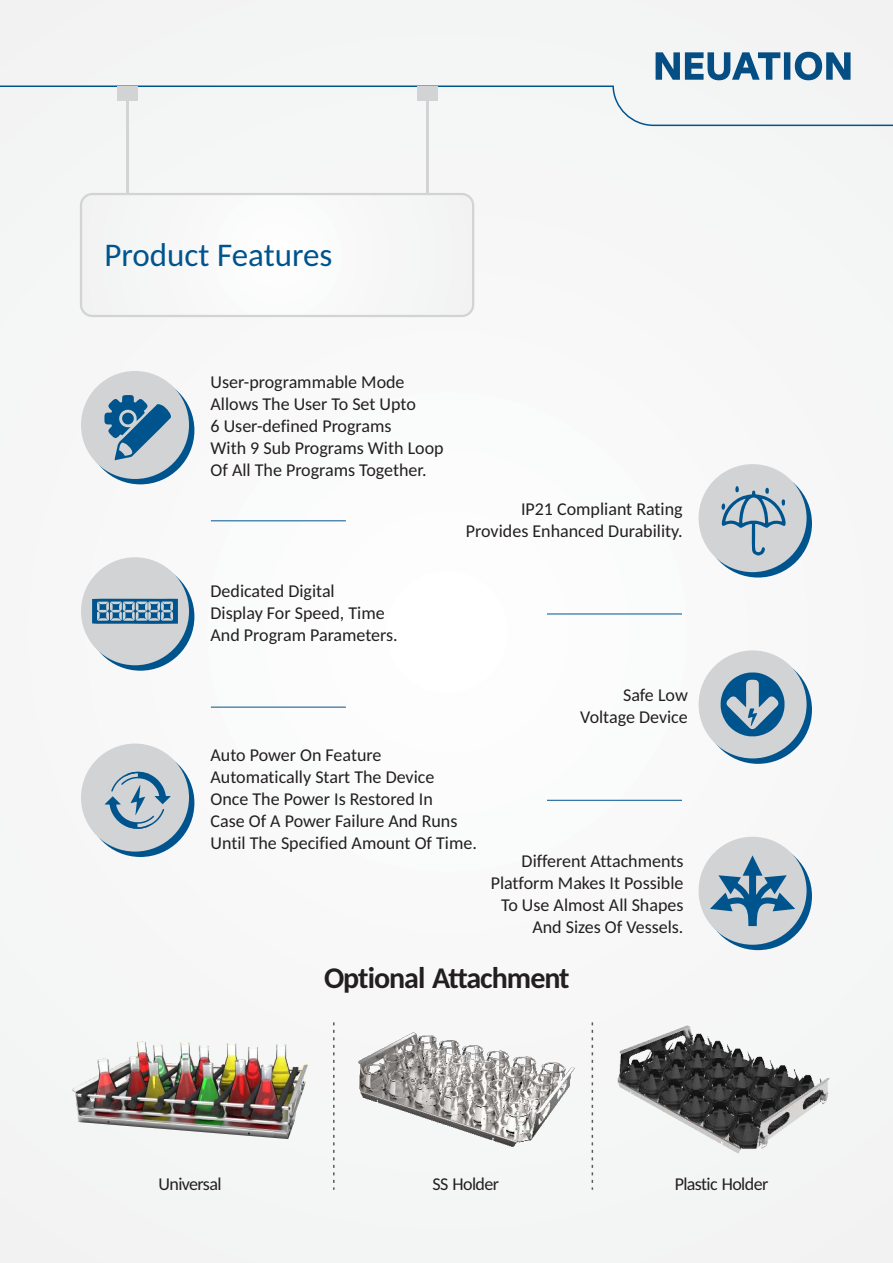
<style>
.page{position:relative;width:893px;height:1263px;background:#f7f7f8}
.page>*{position:absolute;margin:0;border:0;box-sizing:border-box;transform-origin:0 0}
.t1{font:33px "Carlito";color:#00548e}
.t2{font:700 30px "Carlito";letter-spacing:-.035em;color:#231f20}
.t3{font:18px/21.9px "Carlito";color:#231f20;text-align:right}
.t4{font:18px "Carlito";letter-spacing:-.035em;color:#231f20}
</style>
<div class="page">
<hr style="left:126px;top:97px;width:3px;height:97px;background:#d1d3d4">
<hr style="left:426px;top:97px;width:2px;height:97px;background:#d1d3d4">
<div style="left:80px;top:193px;width:394px;height:124px;border:2px solid #d1d3d4;border-radius:11px"></div>
<hr style="left:211px;top:520px;width:135px;height:1px;background:#00548e">
<div style="left:704px;top:469px;width:108px;height:108px;background:#00548e;border-radius:50%"></div>
<div style="left:699px;top:464px;width:108px;height:108px;background:#d1d3d4;border-radius:50%"></div>
<svg style="left:721px;top:486px;width:65px;height:69px"></svg>
<div style="left:704px;top:842px;width:108px;height:108px;background:#00548e;border-radius:50%"></div>
<div style="left:699px;top:837px;width:108px;height:108px;background:#d1d3d4;border-radius:50%"></div>
<svg style="left:710px;top:855px;width:85px;height:71px"></svg>
<svg style="left:86px;top:749px;width:108px;height:108px"></svg>
<div style="left:81px;top:743px;width:108px;height:108px;background:#d1d3d4;border-radius:50%"></div>
<svg style="left:105px;top:771px;width:66px;height:58px"></svg>
<hr style="left:211px;top:707px;width:135px;height:1px;background:#00548e">
<img style="left:72px;top:1041px;width:236px;height:98px">
<img style="left:358px;top:1032px;width:217px;height:115px">
<img style="left:617px;top:1025px;width:213px;height:129px">
<svg style="left:333px;top:1022px;width:2px;height:168px"></svg>
<svg style="left:592px;top:1022px;width:1px;height:168px"></svg>
<div style="left:86px;top:376px;width:108px;height:108px;background:#00548e;border-radius:50%"></div>
<div style="left:81px;top:371px;width:108px;height:108px;background:#d1d3d4;border-radius:50%"></div>
<svg style="left:104px;top:395px;width:67px;height:65px"></svg>
<svg style="left:86px;top:563px;width:108px;height:108px"></svg>
<div style="left:81px;top:557px;width:108px;height:108px;background:#d1d3d4;border-radius:50%"></div>
<svg style="left:92px;top:598px;width:86px;height:26px"></svg>
<svg style="left:704px;top:656px;width:108px;height:108px"></svg>
<div style="left:699px;top:650px;width:108px;height:108px;background:#d1d3d4;border-radius:50%"></div>
<svg style="left:721px;top:672px;width:63px;height:64px"></svg>
<hr style="left:547px;top:614px;width:135px;height:1px;background:#00548e">
<hr style="left:547px;top:800px;width:135px;height:1px;background:#00548e">
<svg style="left:0;top:52px;width:893px;height:75px"></svg>
<h1 class="t1" style="left:105px;top:241px;width:229px">Product Features</h1>
<p class="t3" style="left:211px;top:373px;width:235px;text-align:left">User-programmable Mode<br>Allows The User To Set Upto<br>6 User-defined Programs<br>With 9 Sub Programs With Loop<br>Of All The Programs Together.</p>
<p class="t3" style="left:211px;top:581px;width:189px;text-align:left">Dedicated Digital<br>Display For Speed, Time<br>And Program Parameters.</p>
<p class="t3" style="left:466px;top:499px;width:218px">IP21 Compliant Rating<br>Provides Enhanced Durability.</p>
<p class="t3" style="left:580px;top:685px;width:109px">Safe Low<br>Voltage Device</p>
<p class="t3" style="left:211px;top:745px;width:268px;text-align:left">Auto Power On Feature<br>Automatically Start The Device<br>Once The Power Is Restored In<br>Case Of A Power Failure And Runs<br>Until The Specified Amount Of Time.</p>
<p class="t3" style="left:491px;top:851px;width:194px">Different Attachments<br>Platform Makes It Possible<br>To Use Almost All Shapes<br>And Sizes Of Vessels.</p>
<h2 class="t2" style="left:324px;top:966px;width:247px">Optional Attachment</h2>
<p class="t4" style="left:159px;top:1176px;width:64px">Universal</p>
<p class="t4" style="left:433px;top:1176px;width:68px">SS Holder</p>
<p class="t4" style="left:675px;top:1176px;width:95px">Plastic Holder</p>
</div>
